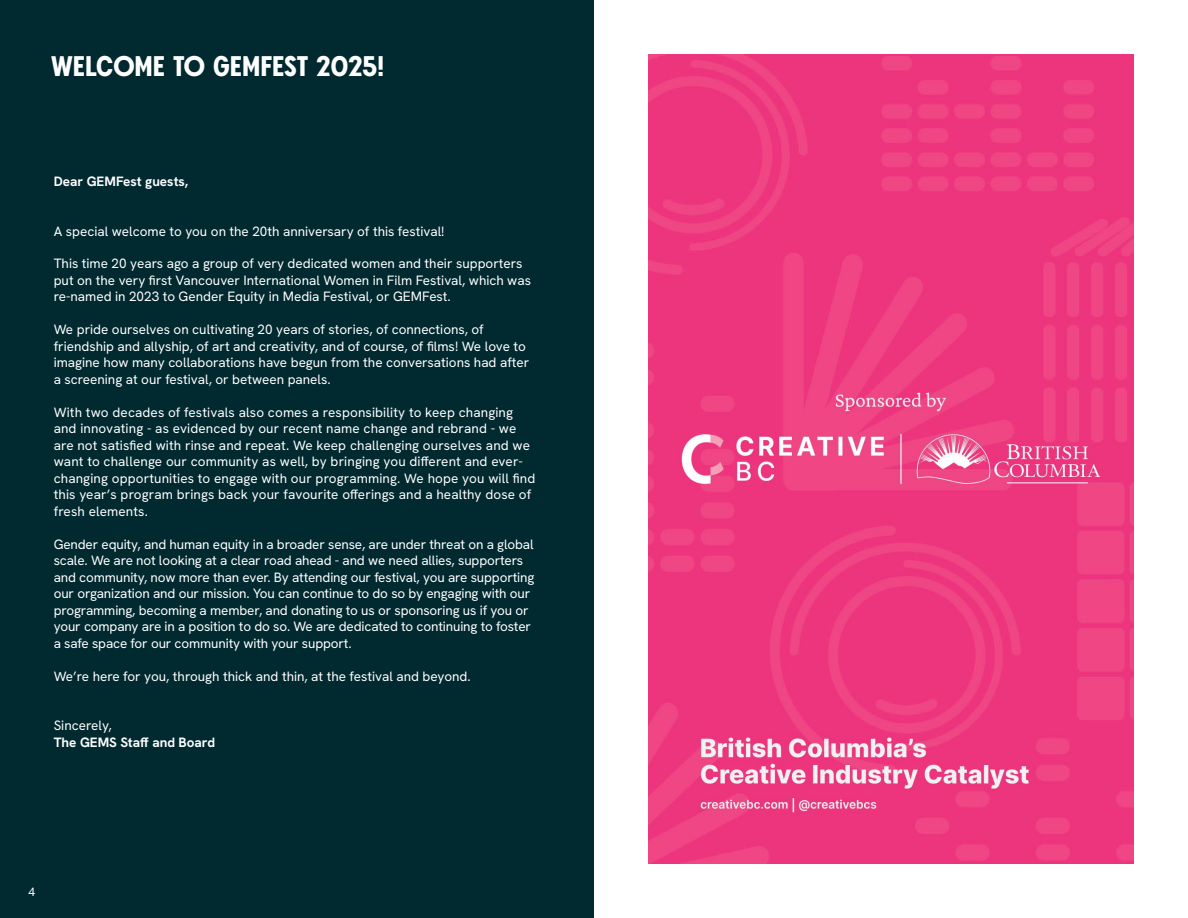
<style>
.page{position:relative;width:1188px;height:918px;background:#fff}
.page>*{position:absolute;margin:0;border:0;box-sizing:border-box;transform-origin:0 0}
.t1{font:700 28.5px "BN Axel Grotesk";color:#fff}
.t2{font:13.5px/16.5px "Hanken Grotesk";color:#fff}
.t3{font:700 13.5px "Hanken Grotesk";color:#fff}
.t4{font:12px "Hanken Grotesk";color:#fff}
</style>
<div class="page">
<div style="left:0;top:0;width:594px;height:918px;background:#002930"></div>
<img style="left:648px;top:54px;width:486px;height:810px">
<h1 class="t1" style="left:51px;top:49px;width:334px">WELCOME TO GEMFEST 2025!</h1>
<p class="t3" style="left:54px;top:173px;width:136px">Dear GEMFest guests,</p>
<p class="t2" style="left:54px;top:222px;width:392px">A special welcome to you on the 20th anniversary of this festival!</p>
<p class="t2" style="left:54px;top:255px;width:479px">This time 20 years ago a group of very dedicated women and their supporters put on the very first Vancouver International Women in Film Festival, which was re-named in 2023 to Gender Equity in Media Festival, or GEMFest.</p>
<p class="t2" style="left:54px;top:321px;width:477px">We pride ourselves on cultivating 20 years of stories, of connections, of friendship and allyship, of art and creativity, and of course, of films! We love to imagine how many collaborations have begun from the conversations had after a screening at our festival, or between panels.</p>
<p class="t2" style="left:54px;top:404px;width:483px">With two decades of festivals also comes a responsibility to keep changing and innovating - as evidenced by our recent name change and rebrand - we are not satisfied with rinse and repeat. We keep challenging ourselves and we want to challenge our community as well, by bringing you different and ever&shy;changing opportunities to engage with our programming. We hope you will find this year’s program brings back your favourite offerings and a healthy dose of fresh elements.</p>
<p class="t2" style="left:54px;top:536px;width:482px">Gender equity, and human equity in a broader sense, are under threat on a global scale. We are not looking at a clear road ahead - and we need allies, supporters and community, now more than ever. By attending our festival, you are supporting our organization and our mission. You can continue to do so by engaging with our programming, becoming a member, and donating to us or sponsoring us if you or your company are in a position to do so. We are dedicated to continuing to foster a safe space for our community with your support.</p>
<p class="t2" style="left:54px;top:668px;width:419px">We’re here for you, through thick and thin, at the festival and beyond.</p>
<p class="t2" style="left:54px;top:717px;width:60px">Sincerely,</p>
<p class="t3" style="left:54px;top:733px;width:163px">The GEMS Staff and Board</p>
<p class="t4" style="left:28px;top:884px;width:8px">4</p>
</div>
